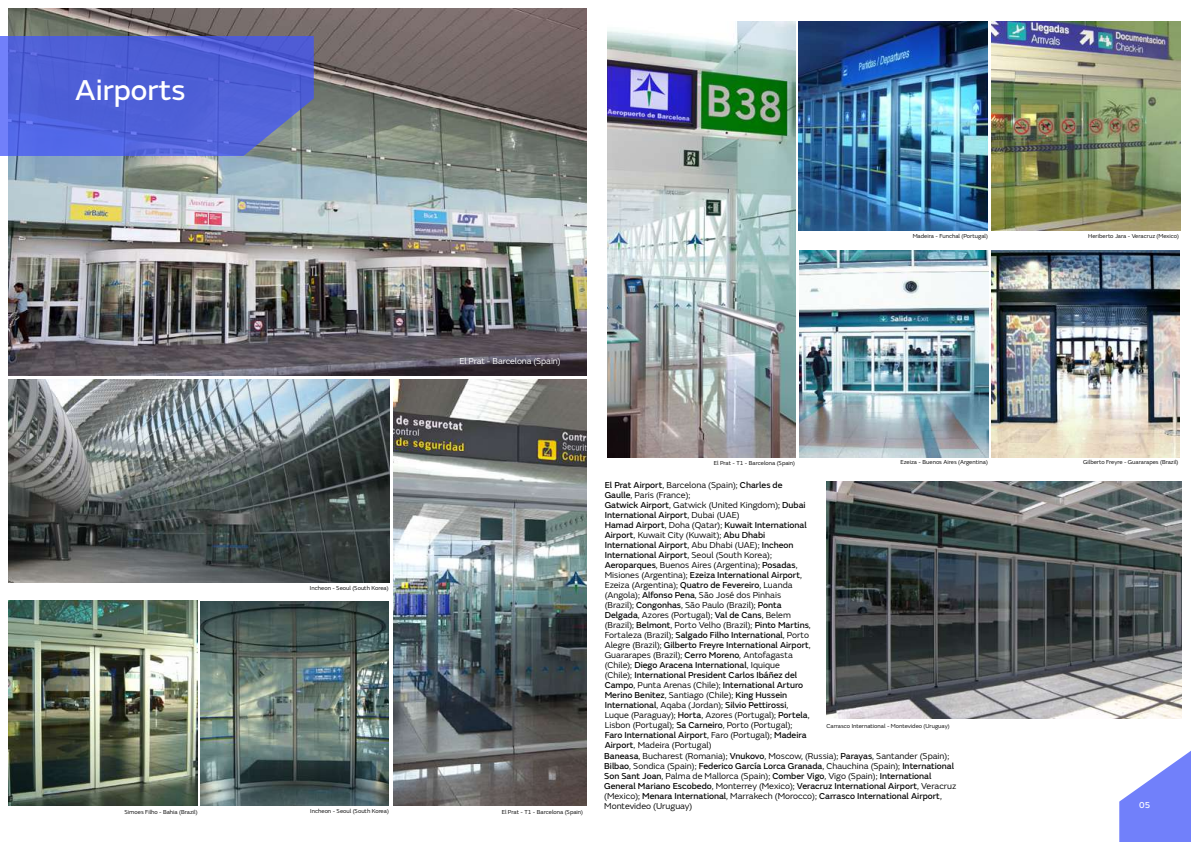
<style>
.page{position:relative;width:1191px;height:842px;background:#fff}
.page>*{position:absolute;margin:0;border:0;box-sizing:border-box;transform-origin:0 0}
.t1{font:30px "FS Emeric Core";color:#fff}
.t2{font:9px/10px "FS Emeric Core";color:#000}
.t3{font:9px/10px "FS Emeric";color:#000}
.t4{font:9px "FS Emeric";letter-spacing:-.01em;color:#fff}
.t5{font:9px "FS Emeric Core";color:#fff}
.t6{font:6px "FS Emeric";color:#000}
.s1{font-family:"FS Emeric"}
.s2{font-family:"FS Emeric Core"}
</style>
<div class="page">
<img style="left:9px;top:9px;width:577px;height:367px">
<img style="left:9px;top:379px;width:381px;height:204px">
<img style="left:607px;top:21px;width:188px;height:436px">
<img style="left:799px;top:251px;width:189px;height:206px">
<img style="left:799px;top:21px;width:189px;height:209px">
<img style="left:393px;top:379px;width:193px;height:427px">
<img style="left:826px;top:481px;width:355px;height:238px">
<img style="left:991px;top:251px;width:188px;height:206px">
<img style="left:991px;top:21px;width:189px;height:209px">
<img style="left:9px;top:601px;width:188px;height:205px">
<img style="left:200px;top:601px;width:189px;height:205px">
<svg style="left:0;top:36px;width:314px;height:120px;background:#5263d5"></svg>
<svg style="left:1119px;top:751px;width:72px;height:91px"></svg>
<h1 class="t1" style="left:75px;top:68px;width:112px">Airports</h1>
<p class="t6" style="left:912px;top:231px;width:77px">Madeira - Funchal (Portugal)</p>
<p class="t6" style="left:1088px;top:231px;width:92px">Heriberto Jara - Veracruz (Mexico)</p>
<p class="t4" style="left:459px;top:355px;width:102px">El Prat - Barcelona (Spain)</p>
<p class="t6" style="left:310px;top:584px;width:80px">Incheon - Seoul (South Korea)</p>
<p class="t6" style="left:125px;top:808px;width:74px">Simoes Filho - Bahia (Brazil)</p>
<p class="t6" style="left:310px;top:807px;width:80px">Incheon - Seoul (South Korea)</p>
<p class="t6" style="left:502px;top:807px;width:83px">El Prat - T1 - Barcelona (Spain)</p>
<p class="t6" style="left:714px;top:459px;width:83px">El Prat - T1 - Barcelona (Spain)</p>
<p class="t6" style="left:900px;top:458px;width:89px">Ezeiza - Buenos Aires (Argentina)</p>
<p class="t6" style="left:1083px;top:458px;width:97px">Gilberto Freyre - Guararapes (Brazil)</p>
<p class="t2" style="left:604px;top:479px;width:179px">El Prat Airport<span class="s1">, Barcelona (Spain);</span> Charles de</p>
<p class="t3" style="left:604px;top:489px;width:202px"><span class="s2">Gaulle</span>, Paris (France);<br><span class="s2">Gatwick Airport</span>, Gatwick (United Kingdom); <span class="s2">Dubai</span></p>
<p class="t2" style="left:604px;top:509px;width:203px">International Airport<span class="s1">, Dubai (UAE)<br></span>Hamad Airport<span class="s1">, Doha (Qatar);</span> Kuwait International</p>
<p class="t3" style="left:604px;top:529px;width:162px"><span class="s2">Airport</span>, Kuwait City (Kuwait); <span class="s2">Abu Dhabi</span></p>
<p class="t2" style="left:604px;top:539px;width:190px">International Airport<span class="s1">, Abu Dhabi (UAE);</span> Incheon<br>International Airport<span class="s1">, Seoul (South Korea);</span></p>
<p class="t3" style="left:604px;top:559px;width:194px"><span class="s2">Aeroparques</span>, Buenos Aires (Argentina); <span class="s2">Posadas</span>,</p>
<p class="t2" style="left:604px;top:569px;width:199px"><span class="s1">Misiones (Argentina);</span> Ezeiza International Airport<span class="s1">,</span></p>
<p class="t3" style="left:604px;top:579px;width:208px">Ezeiza (Argentina); <span class="s2">Quatro de Fevereiro</span>, Luanda (Angola); <span class="s2">Alfonso Pena</span>, São José dos Pinhais (Brazil); <span class="s2">Congonhas</span>, São Paulo (Brazil); <span class="s2">Ponta Delgada</span>, Azores (Portugal); <span class="s2">Val de Cans</span>, Belem (Brazil); <span class="s2">Belmont</span>, Porto Velho (Brazil); <span class="s2">Pinto Martins</span>,</p>
<p class="t2" style="left:604px;top:629px;width:208px"><span class="s1">Fortaleza (Brazil);</span> Salgado Filho International<span class="s1">, Porto<br>Alegre (Brazil);</span> Gilberto Freyre International Airport<span class="s1">,</span></p>
<p class="t3" style="left:604px;top:649px;width:190px">Guararapes (Brazil); <span class="s2">Cerro Moreno</span>, Antofagasta</p>
<p class="t2" style="left:604px;top:659px;width:200px"><span class="s1">(Chile);</span> Diego Aracena International<span class="s1">, Iquique (Chile);</span> International President Carlos Ibáñez del Campo<span class="s1">, Punta Arenas (Chile);</span> International Arturo Merino Benitez<span class="s1">, Santiago (Chile);</span> King Hussein International<span class="s1">, Aqaba (Jordan);</span> Silvio Pettirossi<span class="s1">,</span></p>
<p class="t3" style="left:604px;top:709px;width:206px">Luque (Paraguay); <span class="s2">Horta</span>, Azores (Portugal); <span class="s2">Portela</span>,<br>Lisbon (Portugal); <span class="s2">Sa Carneiro</span>, Porto (Portugal);</p>
<p class="t2" style="left:604px;top:729px;width:203px">Faro International Airport<span class="s1">, Faro (Portugal);</span> Madeira</p>
<p class="t3" style="left:604px;top:739px;width:347px;line-height:10.9px"><span class="s2">Airport</span>, Madeira (Portugal)<br><span class="s2">Baneasa</span>, Bucharest (Romania); <span class="s2">Vnukovo</span>, Moscow, (Russia); <span class="s2">Parayas</span>, Santander (Spain);</p>
<p class="t2" style="left:604px;top:760px;width:351px">Bilbao<span class="s1">, Sondica (Spain);</span> Federico García Lorca Granada<span class="s1">, Chauchina (Spain);</span> International</p>
<p class="t3" style="left:604px;top:770px;width:329px"><span class="s2">Son Sant Joan</span>, Palma de Mallorca (Spain); <span class="s2">Comber Vigo</span>, Vigo (Spain); <span class="s2">International</span></p>
<p class="t2" style="left:604px;top:780px;width:354px">General Mariano Escobedo<span class="s1">, Monterrey (Mexico);</span> Veracruz International Airport<span class="s1">, Veracruz (Mexico);</span> Menara International<span class="s1">, Marrakech (Morocco);</span> Carrasco International Airport<span class="s1">,</span></p>
<p class="t3" style="left:604px;top:800px;width:90px">Montevideo (Uruguay)</p>
<p class="t5" style="left:1139px;top:798px;width:13px">05</p>
<p class="t6" style="left:826px;top:721px;width:125px">Carrasco International - Montevideo (Uruguay)</p>
</div>
